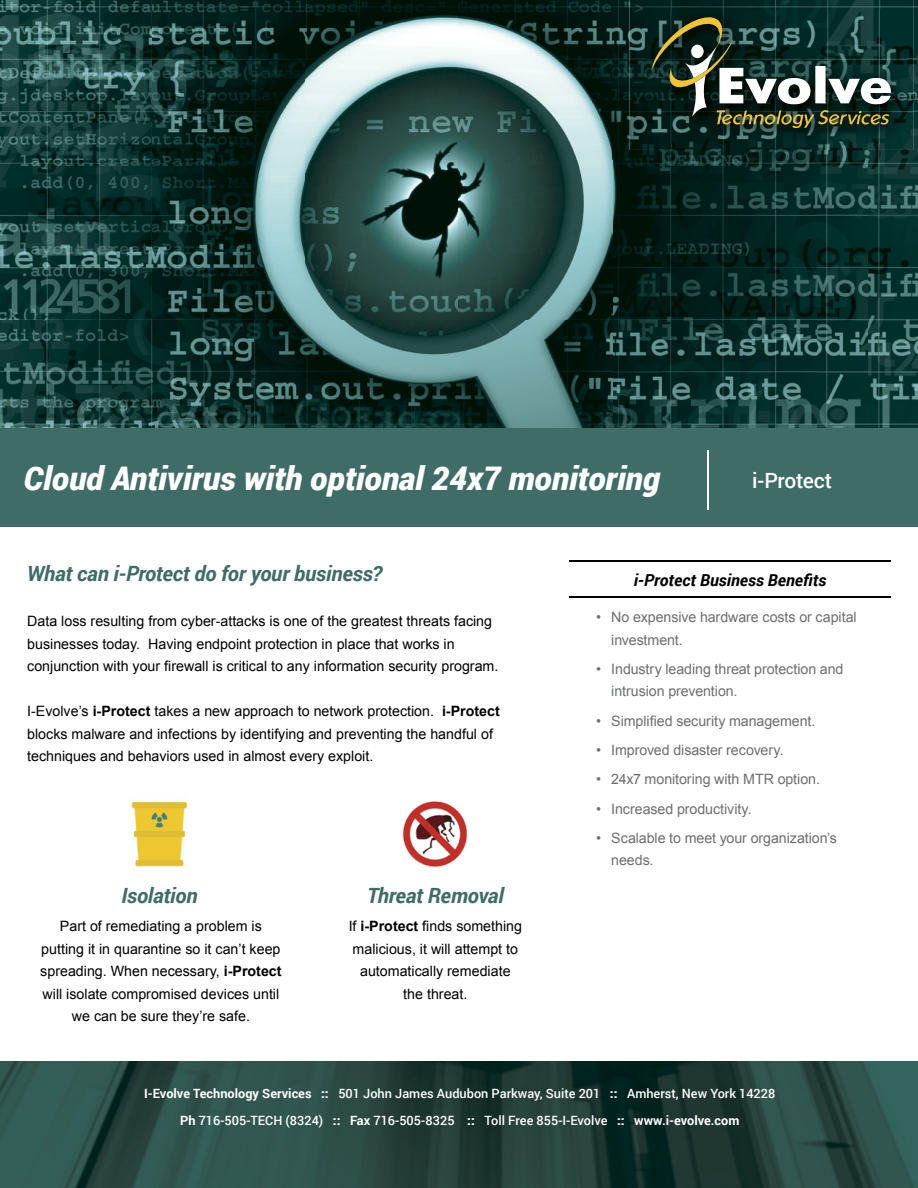
<style>
.page{position:relative;width:918px;height:1188px;background:#fff}
.page>*{position:absolute;margin:0;border:0;box-sizing:border-box;transform-origin:0 0}
.t1{font:italic 900 32.55px "Roboto";color:#fff}
.t2{font:italic 700 21px "Roboto";letter-spacing:-.01em;color:#406c68}
.t3{font:500 21px "Roboto";letter-spacing:-.015em;color:#fff}
.t4{font:italic 700 16.5px "Roboto";color:#000}
.t5{font:14.25px/22.5px "Arial";color:#000}
.t6{font:14.25px/22.5px "Arial";letter-spacing:-.005em;color:#6d6e70}
.t7{font:500 12.75px/27px "Roboto";color:#fff;text-align:center}
.s1{font-weight:700}
.s2{font-weight:900}
</style>
<div class="page">
<div style="left:0;top:428px;width:918px;height:99px;background:#406c68"></div>
<img style="left:0;top:0;width:663px;height:428px">
<img style="left:867px;top:0;width:51px;height:428px">
<img style="left:663px;top:150px;width:204px;height:278px">
<hr style="left:707px;top:450px;width:2px;height:59px;background:#fff">
<img style="left:630px;top:0;width:283px;height:50px">
<img style="left:630px;top:50px;width:46px;height:100px">
<img style="left:866px;top:50px;width:47px;height:100px">
<img style="left:676px;top:143px;width:190px;height:7px">
<img style="left:646px;top:11px;width:261px;height:132px">
<svg style="left:652px;top:17px;width:239px;height:111px;background:#3b5146"></svg>
<hr style="left:569px;top:560px;width:322px;height:1px;background:#000">
<hr style="left:569px;top:596px;width:322px;height:2px;background:#000">
<img style="left:402px;top:801px;width:65px;height:66px">
<img style="left:131px;top:802px;width:57px;height:65px">
<img style="left:0;top:1062px;width:918px;height:126px">
<h1 class="t1" style="left:24px;top:456px;width:638px">Cloud Antivirus with optional 24x7 monitoring</h1>
<h2 class="t3" style="left:752px;top:466px;width:81px">i-Protect</h2>
<h2 class="t2" style="left:27px;top:559px;width:356px">What can i-Protect do for your business?</h2>
<p class="t5" style="left:27px;top:610px;width:473px">Data loss resulting from cyber-attacks is one of the greatest threats facing businesses today. Having endpoint protection in place that works in conjunction with your firewall is critical to any information security program.</p>
<p class="t5" style="left:27px;top:700px;width:474px">I-Evolve’s <span class="s1">i-Protect</span> takes a new approach to network protection. <span class="s1">i-Protect </span>blocks malware and infections by identifying and preventing the handful of techniques and behaviors used in almost every exploit.</p>
<h2 class="t2" style="left:121px;top:881px;width:78px">Isolation</h2>
<p class="t5" style="left:40px;top:915px;width:243px;text-align:center">Part of remediating a problem is putting it in quarantine so it can’t keep spreading. When necessary, <span class="s1">i-Protect </span>will isolate compromised devices until we can be sure they’re safe.</p>
<h2 class="t2" style="left:367px;top:881px;width:138px">Threat Removal</h2>
<p class="t5" style="left:349px;top:915px;width:175px;text-align:center">If <span class="s1">i-Protect</span> finds something malicious, it will attempt to automatically remediate the threat.</p>
<p class="t4" style="left:634px;top:568px;width:194px">i-Protect Business Benefits</p>
<p class="t6" style="left:611px;top:606px;width:247px;text-indent:-15px">• No expensive hardware costs or capital investment.</p>
<p class="t6" style="left:611px;top:658px;width:234px;text-indent:-15px">• Industry leading threat protection and intrusion prevention.</p>
<p class="t6" style="left:596px;top:710px;width:221px">• Simplified security management.</p>
<p class="t6" style="left:596px;top:739px;width:189px">• Improved disaster recovery.</p>
<p class="t6" style="left:596px;top:768px;width:225px">• 24x7 monitoring with MTR option.</p>
<p class="t6" style="left:596px;top:797px;width:157px">• Increased productivity.</p>
<p class="t6" style="left:611px;top:827px;width:227px;text-indent:-15px">• Scalable to meet your organization’s needs.</p>
<p class="t7" style="left:144px;top:1079px;width:633px"><span class="s1">I-Evolve Technology Services</span> <span class="s2">::</span> 501 John James Audubon Parkway, Suite 201 <span class="s2">::</span> Amherst, New York 14228<br><span class="s1">Ph</span> 716-505-TECH (8324) <span class="s2">::</span> <span class="s1">Fax</span> 716-505-8325 <span class="s2">::</span> Toll Free 855-I-Evolve <span class="s2">::</span> <span class="s1">www.i-evolve.com</span></p>
</div>
